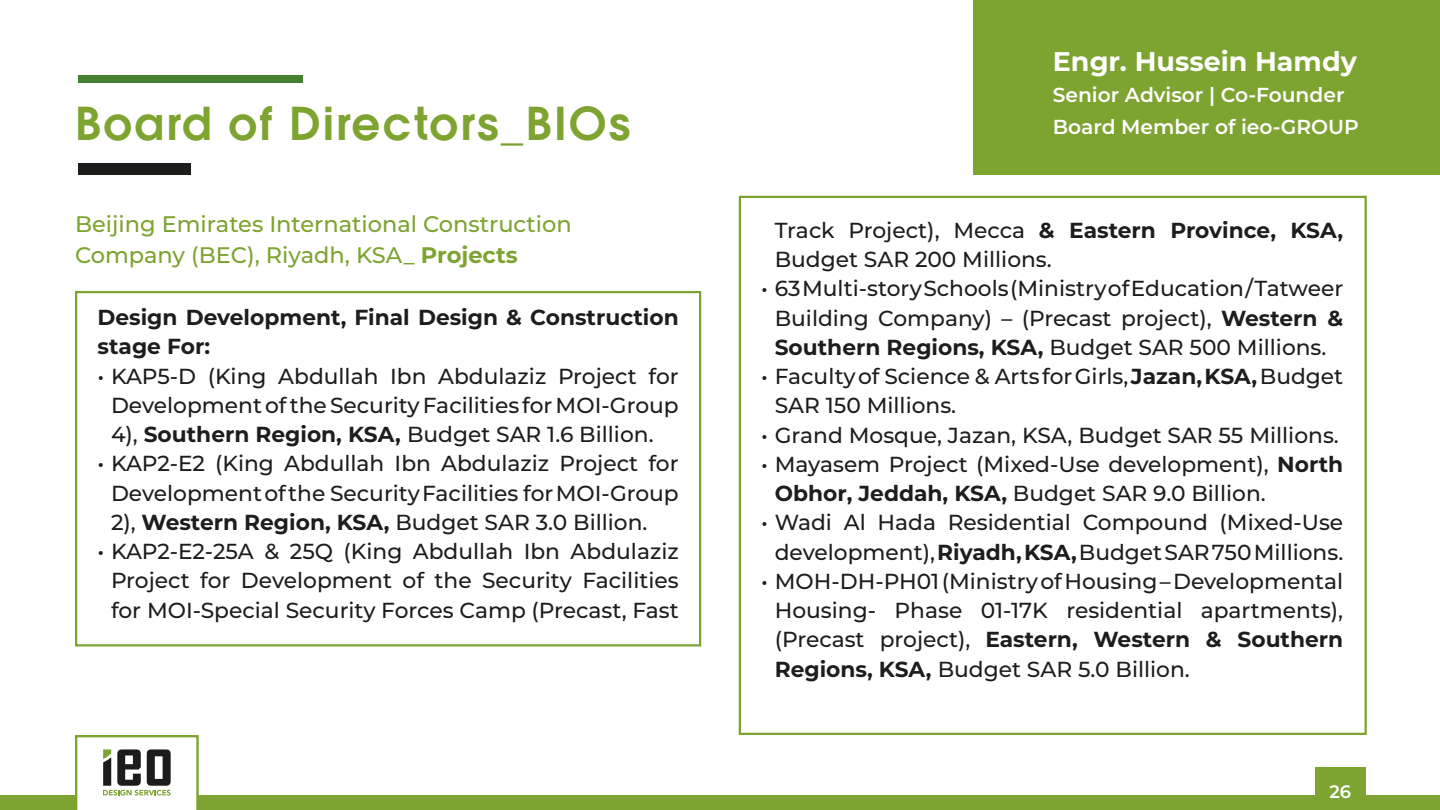
<style>
.page{position:relative;width:1440px;height:810px;background:#fff}
.page>*{position:absolute;margin:0;border:0;box-sizing:border-box;transform-origin:0 0}
.t1{font:600 45px "Avant Gardefor TVK";letter-spacing:.05em;color:#7da330}
.t2{font:700 27px "Montserrat";color:#fff}
.t3{font:500 22.5px/31.5px "Montserrat";color:#7da330}
.t4{font:500 21.75px/29.2px "Montserrat";color:#1d1d1b;text-align:justify}
.t5{font:700 21.75px/29.2px "Montserrat";color:#1d1d1b}
.t6{font:600 20.25px/31.5px "Montserrat";color:#fff}
.t7{font:600 18px "Montserrat";color:#fff}
.s1{font-weight:700}
</style>
<div class="page">
<div style="left:0;top:795px;width:1440px;height:15px;background:#7da330"></div>
<div style="left:1315px;top:767px;width:50px;height:43px;background:#7da330"></div>
<svg style="left:75px;top:735px;width:124px;height:75px"></svg>
<div style="left:78px;top:163px;width:112px;height:12px;background:#1d1d1b"></div>
<div style="left:78px;top:75px;width:225px;height:7px;background:#468232"></div>
<div style="left:974px;top:0;width:466px;height:175px;background:#7da330"></div>
<div style="left:75px;top:291px;width:626px;height:355px;border:2px solid #7da330"></div>
<div style="left:739px;top:196px;width:628px;height:539px;border:2px solid #7da330"></div>
<h1 class="t1" style="left:75px;top:94px;width:557px">Board of Directors_BIOs</h1>
<p class="t3" style="left:75px;top:207px;width:498px">Beijing Emirates International Construction<br>Company (BEC), Riyadh, KSA_ <span class="s1">Projects</span></p>
<p class="t5" style="left:98px;top:302px;width:583px">Design Development, Final Design &amp; Construction stage For:</p>
<p class="t4" style="left:111px;top:360px;width:569px;text-indent:-14px">• KAP5‐D (King Abdullah Ibn Abdulaziz Project for Development of the Security Facilities for MOI‐Group 4), <span class="s1">Southern Region, KSA,</span> Budget SAR 1.6 Billion.</p>
<p class="t4" style="left:111px;top:448px;width:569px;text-indent:-14px">• KAP2‐E2 (King Abdullah Ibn Abdulaziz Project for Development of the Security Facilities for MOI‐Group 2), <span class="s1">Western Region, KSA,</span> Budget SAR 3.0 Billion.</p>
<p class="t4" style="left:111px;top:536px;width:569px;text-indent:-14px">• KAP2‐E2‐25A &amp; 25Q (King Abdullah Ibn Abdulaziz Project for Development of the Security Facilities for MOI‐Special Security Forces Camp (Precast, Fast</p>
<p class="t2" style="left:1053px;top:41px;width:306px">Engr. Hussein Hamdy</p>
<p class="t6" style="left:1053px;top:78px;width:308px">Senior Advisor | Co-Founder<br>Board Member of ieo-GROUP</p>
<p class="t4" style="left:775px;top:215px;width:570px">Track Project), Mecca <span class="s1">&amp; Eastern Province, KSA,<br></span>Budget SAR 200 Millions.</p>
<p class="t4" style="left:775px;top:273px;width:570px;text-indent:-14px">• 63 Multi‐story Schools (Ministry of Education / Tatweer Building Company) – (Precast project), <span class="s1">Western &amp; Southern Regions, KSA,</span> Budget SAR 500 Millions.</p>
<p class="t4" style="left:775px;top:361px;width:570px;text-indent:-14px">• Faculty of Science &amp; Arts for Girls, <span class="s1">Jazan, KSA,</span> Budget<br>SAR 150 Millions.</p>
<p class="t4" style="left:761px;top:419px;width:579px">• Grand Mosque, Jazan, KSA, Budget SAR 55 Millions.</p>
<p class="t4" style="left:775px;top:449px;width:570px;text-indent:-14px">• Mayasem Project (Mixed‐Use development), <span class="s1">North<br>Obhor, Jeddah, KSA,</span> Budget SAR 9.0 Billion.</p>
<p class="t4" style="left:761px;top:507px;width:584px;text-align:right">• Wadi Al Hada Residential Compound (Mixed‐Use development), <span class="s1">Riyadh, KSA,</span> Budget SAR 750 Millions.</p>
<p class="t4" style="left:775px;top:566px;width:570px;text-indent:-14px">• MOH‐DH‐PH01 (Ministry of Housing – Developmental Housing‐ Phase 01‐17K residential apartments), (Precast project), <span class="s1">Eastern, Western &amp; Southern Regions, KSA,</span> Budget SAR 5.0 Billion.</p>
<p class="t7" style="left:1330px;top:779px;width:23px">26</p>
</div>
